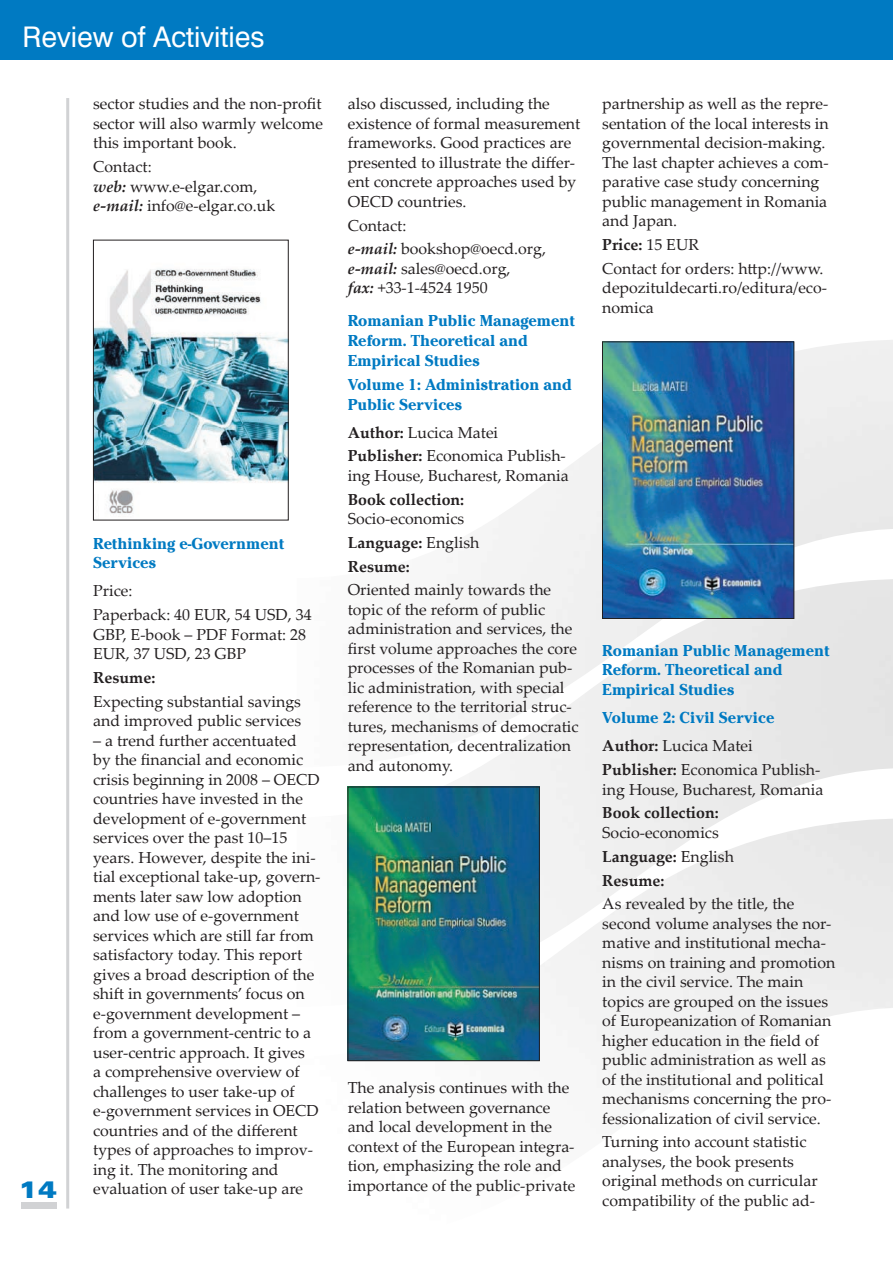
<style>
.page{position:relative;width:893px;height:1263px;background:#fff}
.page>*{position:absolute;margin:0;border:0;box-sizing:border-box;transform-origin:0 0}
.t1{font:28.5px "Swiss 721 AT";color:#fff}
.t2{font:900 expanded 23.7px "Zurich AT";color:#007ac2}
.t3{font:700 16.5px/19.8px "Cheltenham Itc TEE";color:#007ac2}
.t4{font:15.9px/19.5px "Palatino Linotype";color:#231f20}
.t5{font:700 15.9px "Palatino Linotype";color:#231f20}
.s1{font-weight:700;font-style:italic}
.s2{font-weight:700;font-style:italic;font-size:15.75px}
.s3{font-weight:700}
</style>
<div class="page">
<div style="left:0;top:0;width:893px;height:60px;background:#007ac2"></div>
<div style="left:21px;top:1202px;width:36px;height:7px;background:#d1d2d4"></div>
<hr style="left:66px;top:98px;width:3px;height:1110px;background:#d1d2d4">
<svg style="left:347px;top:340px;width:545px;height:756px;fill:#f2f2f2"></svg>
<svg style="left:892px;top:340px;width:1px;height:668px"></svg>
<img style="left:95px;top:269px;width:191px;height:245px">
<div style="left:93px;top:240px;width:195px;height:280px;border:1px solid #231f20"></div>
<img style="left:350px;top:789px;width:188px;height:270px">
<div style="left:348px;top:787px;width:192px;height:274px;border:1px solid #231f20"></div>
<img style="left:604px;top:344px;width:188px;height:273px">
<div style="left:602px;top:342px;width:192px;height:277px;border:1px solid #231f20"></div>
<h1 class="t1" style="left:23px;top:20px;width:244px">Review of Activities</h1>
<p class="t4" style="left:93px;top:94px;width:231px;text-align:justify">sector studies and the non-profit sector will also warmly welcome this important book.</p>
<p class="t4" style="left:93px;top:156px;width:183px">Contact:<br><span class="s1">web:</span> www.e-elgar.com, <span class="s1">e-mail:</span> info@e-elgar.co.uk</p>
<h2 class="t2" style="left:19px;top:1175px;width:40px">14</h2>
<p class="t3" style="left:93px;top:533px;width:192px">Rethinking e-Government<br>Services</p>
<p class="t4" style="left:93px;top:578px;width:220px;line-height:23.7px">Price:<br>Paperback: 40 EUR, 54 USD, 34</p>
<p class="t4" style="left:93px;top:624px;width:214px">GBP, E-book – PDF Format: 28<br>EUR, 37 USD, 23 GBP</p>
<p class="t5" style="left:93px;top:666px;width:64px">Resume:</p>
<p class="t4" style="left:93px;top:691px;width:209px">Expecting substantial savings and improved public services</p>
<p class="t4" style="left:93px;top:730px;width:229px">– a trend further accentuated<br>by the financial and economic crisis beginning in 2008 – OECD countries have invested in the development of e-government services over the past 10–15 years. However, despite the ini&shy;tial exceptional take-up, govern&shy;ments later saw low adoption and low use of e-government services which are still far from satisfactory today. This report gives a broad description of the shift in governments’ focus on e-government development – from a government-centric to a user-centric approach. It gives<br>a comprehensive overview of challenges to user take-up of e-government services in OECD countries and of the different types of approaches to improv&shy;ing it. The monitoring and evaluation of user take-up are</p>
<p class="t4" style="left:348px;top:93px;width:234px">also discussed, including the existence of formal measurement frameworks. Good practices are presented to illustrate the differ&shy;ent concrete approaches used by<br>OECD countries.</p>
<p class="t4" style="left:348px;top:212px;width:200px;line-height:24px">Contact:<br><span class="s2">e-mail:</span> bookshop@oecd.org,</p>
<p class="t4" style="left:348px;top:258px;width:164px"><span class="s2">e-mail:</span> sales@oecd.org, <span class="s1">fax:</span> +33-1-4524 1950</p>
<p class="t3" style="left:348px;top:311px;width:229px">Romanian Public Management<br>Reform. Theoretical and<br>Empirical Studies</p>
<p class="t3" style="left:348px;top:374px;width:226px">Volume 1: Administration and<br>Public Services</p>
<p class="t4" style="left:348px;top:420px;width:220px;line-height:23.7px"><span class="s3">Author:</span> Lucica Matei<br><span class="s3">Publisher:</span> Economica Publish-</p>
<p class="t4" style="left:348px;top:465px;width:222px">ing House, Bucharest, Romania</p>
<p class="t5" style="left:348px;top:488px;width:118px">Book collection:</p>
<p class="t4" style="left:348px;top:506px;width:133px;line-height:23.7px">Socio-economics<br><span class="s3">Language:</span> English<br><span class="s3">Resume:</span></p>
<p class="t4" style="left:348px;top:579px;width:232px">Oriented mainly towards the topic of the reform of public administration and services, the first volume approaches the core processes of the Romanian pub&shy;lic administration, with special reference to the territorial struc&shy;tures, mechanisms of democratic representation, decentralization and autonomy.</p>
<p class="t4" style="left:348px;top:1077px;width:229px">The analysis continues with the relation between governance and local development in the context of the European integra&shy;tion, emphasizing the role and importance of the public-private</p>
<p class="t4" style="left:602px;top:94px;width:228px">partnership as well as the repre&shy;sentation of the local interests in governmental decision-making.<br>The last chapter achieves a com&shy;parative case study concerning public management in Romania and Japan.</p>
<p class="t4" style="left:602px;top:232px;width:223px;line-height:23.7px"><span class="s3">Price:</span> 15 EUR<br>Contact for orders: http://www.</p>
<p class="t4" style="left:602px;top:278px;width:226px">depozituldecarti.ro/editura/eco&shy;nomica</p>
<p class="t3" style="left:602px;top:640px;width:229px">Romanian Public Management<br>Reform. Theoretical and<br>Empirical Studies</p>
<p class="t3" style="left:602px;top:708px;width:174px">Volume 2: Civil Service</p>
<p class="t4" style="left:602px;top:734px;width:220px;line-height:23.7px"><span class="s3">Author:</span> Lucica Matei<br><span class="s3">Publisher:</span> Economica Publish-</p>
<p class="t4" style="left:602px;top:779px;width:222px">ing House, Bucharest, Romania</p>
<p class="t5" style="left:602px;top:802px;width:118px">Book collection:</p>
<p class="t4" style="left:602px;top:820px;width:133px;line-height:23.7px">Socio-economics<br><span class="s3">Language:</span> English<br><span class="s3">Resume:</span></p>
<p class="t4" style="left:602px;top:893px;width:235px">As revealed by the title, the second volume analyses the nor&shy;mative and institutional mecha&shy;nisms on training and promotion in the civil service. The main topics are grouped on the issues of Europeanization of Romanian higher education in the field of public administration as well as of the institutional and political mechanisms concerning the pro&shy;fessionalization of civil service.</p>
<p class="t4" style="left:602px;top:1132px;width:217px">Turning into account statistic analyses, the book presents original methods on curricular compatibility of the public ad-</p>
</div>
